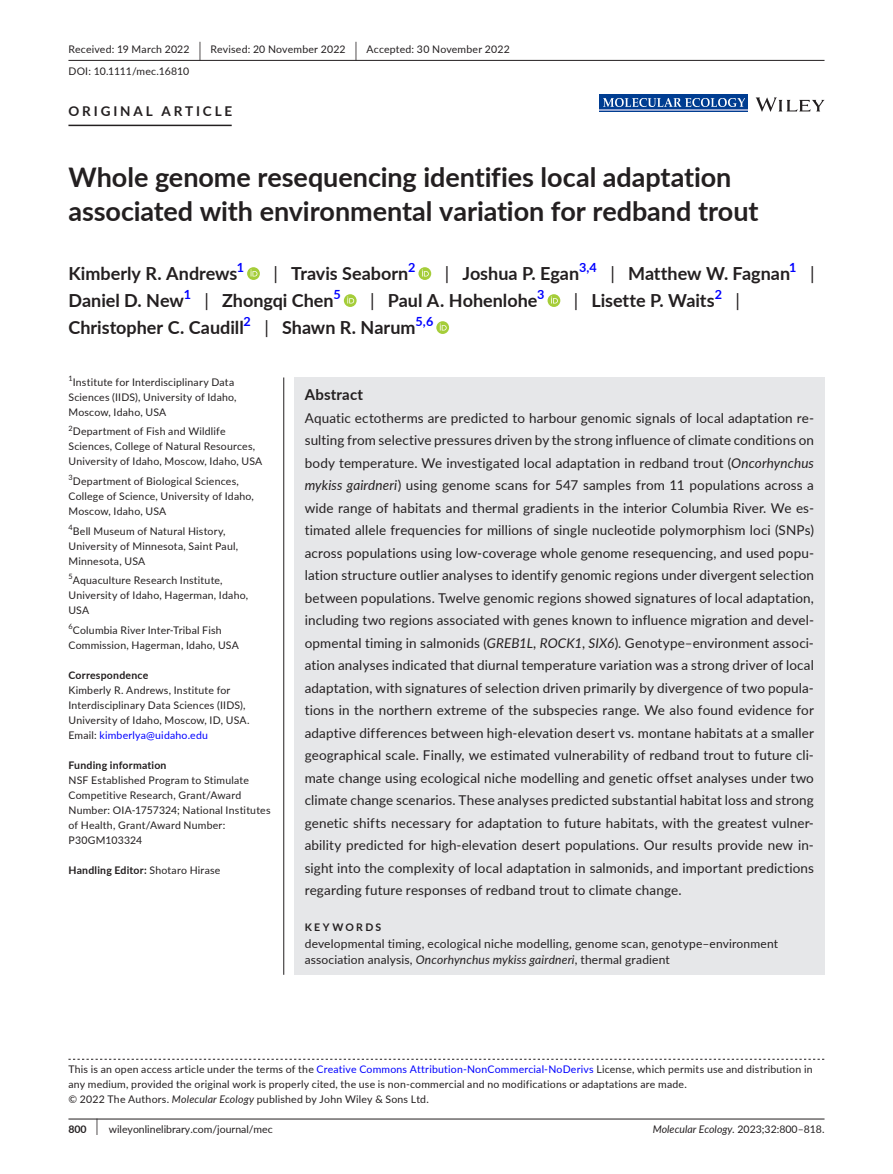
<style>
.page{position:relative;width:893px;height:1174px;background:#fff}
.page>*{position:absolute;margin:0;border:0;box-sizing:border-box;transform-origin:0 0}
.t1{font:700 27px/34.5px "Lato";color:#231f20}
.t2{font:700 18px "Lato";color:#231f20}
.t3{font:18px "Lato";color:#231f20}
.t4{font:700 15px "Lato";letter-spacing:.015em;color:#231f20}
.t5{font:13.5px/22.5px "Lato";letter-spacing:.01em;color:#231f20;text-align:justify}
.t6{font:700 13.5px "Lato";letter-spacing:.215em;color:#231f20}
.t7{font:700 12.6px "Lato";color:#00f}
.t8{font:12px/16.5px "Lato";letter-spacing:.015em;color:#231f20}
.t9{font:10.5px/15px "Lato";letter-spacing:.02em;color:#231f20}
.t10{font:700 10.5px "Lato";letter-spacing:.02em;color:#231f20}
.t11{font:10.5px "Lato";color:#231f20}
.t12{font:italic 10.5px "Lato";color:#231f20}
.t13{font:700 10.5px "Lato";letter-spacing:.22em;color:#231f20}
.t14{font:7.35px "Lato";color:#231f20}
.s1{font-size:19.65px}
.s2{font-weight:400}
.s3{color:#00f}
.s4{font-style:italic}
.s5{font-weight:700}
.s6{font-size:17.4px}
.s7{font-style:normal}
</style>
<div class="page">
<hr style="left:68px;top:1118px;width:756px;height:1px;background:#231f20">
<svg style="left:756px;top:97px;width:68px;height:15px"></svg>
<div style="left:599px;top:95px;width:149px;height:17px;background:#003d91"></div>
<img style="left:603px;top:98px;width:141px;height:9px">
<hr style="left:599px;top:109px;width:149px;height:2px;background:#96a6d0">
<hr style="left:68px;top:60px;width:756px;height:1px;background:#231f20">
<hr style="left:68px;top:125px;width:164px;height:1px;background:#231f20">
<svg style="left:247px;top:267px;width:13px;height:13px"></svg>
<svg style="left:251px;top:269px;width:6px;height:7px"></svg>
<svg style="left:418px;top:267px;width:13px;height:13px"></svg>
<svg style="left:422px;top:269px;width:7px;height:7px"></svg>
<svg style="left:344px;top:294px;width:13px;height:13px"></svg>
<svg style="left:347px;top:296px;width:7px;height:7px"></svg>
<svg style="left:548px;top:294px;width:12px;height:13px"></svg>
<svg style="left:551px;top:296px;width:7px;height:7px"></svg>
<svg style="left:436px;top:321px;width:13px;height:13px"></svg>
<svg style="left:440px;top:323px;width:7px;height:7px"></svg>
<svg style="left:68px;top:1058px;width:756px;height:1px"></svg>
<div style="left:294px;top:377px;width:530px;height:597px;background:#e6e7e9"></div>
<hr style="left:283px;top:377px;width:1px;height:597px;background:#231f20">
<p class="t9" style="left:68px;top:38px;width:443px;line-height:21.8px">Received: 19 March 2022 <span class="s1">|</span> Revised: 20 November 2022 <span class="s1">|</span> Accepted: 30 November 2022<br>DOI: 10.1111/mec.16810</p>
<p class="t6" style="left:68px;top:101px;width:165px">ORIGINAL ARTICLE</p>
<h1 class="t1" style="left:68px;top:159px;width:691px">Whole genome resequencing identifies local adaptation associated with environmental variation for redband trout</h1>
<h2 class="t2" style="left:68px;top:260px;width:171px">Kimberly R. Andrews</h2>
<p class="t7" style="left:237px;top:258px;width:9px">1</p>
<h2 class="t2" style="left:273px;top:260px;width:136px"><span class="s2">|</span> Travis Seaborn</h2>
<p class="t7" style="left:408px;top:258px;width:9px">2</p>
<h2 class="t2" style="left:445px;top:260px;width:136px"><span class="s2">|</span> Joshua P. Egan</h2>
<p class="t7" style="left:579px;top:258px;width:19px">3,4</p>
<h2 class="t2" style="left:610px;top:260px;width:181px"><span class="s2">|</span> Matthew W. Fagnan</h2>
<p class="t7" style="left:789px;top:258px;width:9px">1</p>
<h2 class="t3" style="left:810px;top:260px;width:6px">|</h2>
<h2 class="t2" style="left:68px;top:287px;width:117px">Daniel D. New</h2>
<p class="t7" style="left:184px;top:285px;width:9px">1</p>
<h2 class="t2" style="left:205px;top:287px;width:131px"><span class="s2">|</span> Zhongqi Chen</h2>
<p class="t7" style="left:334px;top:285px;width:9px">5</p>
<h2 class="t2" style="left:370px;top:287px;width:169px"><span class="s2">|</span> Paul A. Hohenlohe</h2>
<p class="t7" style="left:537px;top:285px;width:9px">3</p>
<h2 class="t2" style="left:574px;top:287px;width:143px"><span class="s2">|</span> Lisette P. Waits</h2>
<p class="t7" style="left:715px;top:285px;width:9px">2</p>
<h2 class="t3" style="left:735px;top:287px;width:6px">|</h2>
<h2 class="t2" style="left:68px;top:314px;width:177px">Christopher C. Caudill</h2>
<p class="t7" style="left:244px;top:312px;width:9px">2</p>
<h2 class="t2" style="left:264px;top:314px;width:153px"><span class="s2">|</span> Shawn R. Narum</h2>
<p class="t7" style="left:415px;top:312px;width:19px">5,6</p>
<p class="t14" style="left:68px;top:373px;width:6px">1</p>
<p class="t9" style="left:68px;top:374px;width:170px;text-indent:4px">Institute for Interdisciplinary Data<br>Sciences (IIDS), University of Idaho,<br>Moscow, Idaho, USA</p>
<p class="t9" style="left:68px;top:424px;width:195px"><sup>2</sup>Department of Fish and Wildlife<br>Sciences, College of Natural Resources,<br>University of Idaho, Moscow, Idaho, USA</p>
<p class="t9" style="left:68px;top:473px;width:187px"><sup>3</sup>Department of Biological Sciences,<br>College of Science, University of Idaho,<br>Moscow, Idaho, USA</p>
<p class="t9" style="left:68px;top:523px;width:171px"><sup>4</sup>Bell Museum of Natural History,<br>University of Minnesota, Saint Paul,<br>Minnesota, USA</p>
<p class="t9" style="left:68px;top:572px;width:181px"><sup>5</sup>Aquaculture Research Institute,<br>University of Idaho, Hagerman, Idaho,<br>USA</p>
<p class="t9" style="left:68px;top:622px;width:172px"><sup>6</sup>Columbia River Inter-Tribal Fish<br>Commission, Hagerman, Idaho, USA</p>
<p class="t10" style="left:68px;top:667px;width:81px">Correspondence</p>
<p class="t9" style="left:68px;top:682px;width:183px">Kimberly R. Andrews, Institute for Interdisciplinary Data Sciences (IIDS), University of Idaho, Moscow, ID, USA.<br>Email: <span class="s3">kimberlya@uidaho.edu</span></p>
<p class="t10" style="left:68px;top:757px;width:100px">Funding information</p>
<p class="t9" style="left:68px;top:772px;width:204px">NSF Established Program to Stimulate<br>Competitive Research, Grant/Award<br>Number: OIA-1757324; National Institutes of Health, Grant/Award Number:<br>P30GM103324</p>
<p class="t10" style="left:68px;top:862px;width:153px">Handling Editor: <span class="s2">Shotaro Hirase</span></p>
<p class="t4" style="left:305px;top:383px;width:60px">Abstract</p>
<p class="t5" style="left:305px;top:406px;width:511px">Aquatic ectotherms are predicted to harbour genomic signals of local adaptation re&shy;sulting from selective pressures driven by the strong influence of climate conditions on body temperature. We investigated local adaptation in redband trout (<span class="s4">Oncorhynchus mykiss gairdneri</span>) using genome scans for 547 samples from 11 populations across a wide range of habitats and thermal gradients in the interior Columbia River. We es&shy;timated allele frequencies for millions of single nucleotide polymorphism loci (SNPs) across populations using low-coverage whole genome resequencing, and used popu&shy;lation structure outlier analyses to identify genomic regions under divergent selection between populations. Twelve genomic regions showed signatures of local adaptation, including two regions associated with genes known to influence migration and devel&shy;opmental timing in salmonids (<span class="s4">GREB1L</span>, <span class="s4">ROCK1</span>, <span class="s4">SIX6</span>). Genotype–environment associ&shy;ation analyses indicated that diurnal temperature variation was a strong driver of local adaptation, with signatures of selection driven primarily by divergence of two popula&shy;tions in the northern extreme of the subspecies range. We also found evidence for adaptive differences between high-elevation desert vs. montane habitats at a smaller geographical scale. Finally, we estimated vulnerability of redband trout to future cli&shy;mate change using ecological niche modelling and genetic offset analyses under two climate change scenarios. These analyses predicted substantial habitat loss and strong genetic shifts necessary for adaptation to future habitats, with the greatest vulner&shy;ability predicted for high-elevation desert populations. Our results provide new in&shy;sight into the complexity of local adaptation in salmonids, and important predictions regarding future responses of redband trout to climate change.</p>
<p class="t13" style="left:305px;top:919px;width:78px">KEYWORDS</p>
<p class="t8" style="left:305px;top:934px;width:475px">developmental timing, ecological niche modelling, genome scan, genotype–environment association analysis, <span class="s4">Oncorhynchus mykiss gairdneri</span>, thermal gradient</p>
<p class="t9" style="left:68px;top:1061px;width:746px">This is an open access article under the terms of the <span class="s3">Creative Commons Attribution-NonCommercial-NoDerivs</span> License, which permits use and distribution in any medium, provided the original work is properly cited, the use is non-commercial and no modifications or adaptations are made.<br>© 2022 The Authors. <span class="s4">Molecular Ecology</span> published by John Wiley &amp; Sons Ltd.</p>
<p class="t11" style="left:68px;top:1121px;width:206px"><span class="s5">800</span> <span class="s6">|</span> wileyonlinelibrary.com/journal/mec</p>
<p class="t12" style="left:653px;top:1121px;width:173px">Molecular Ecology. <span class="s7">2023;32:800–818.</span></p>
</div>
